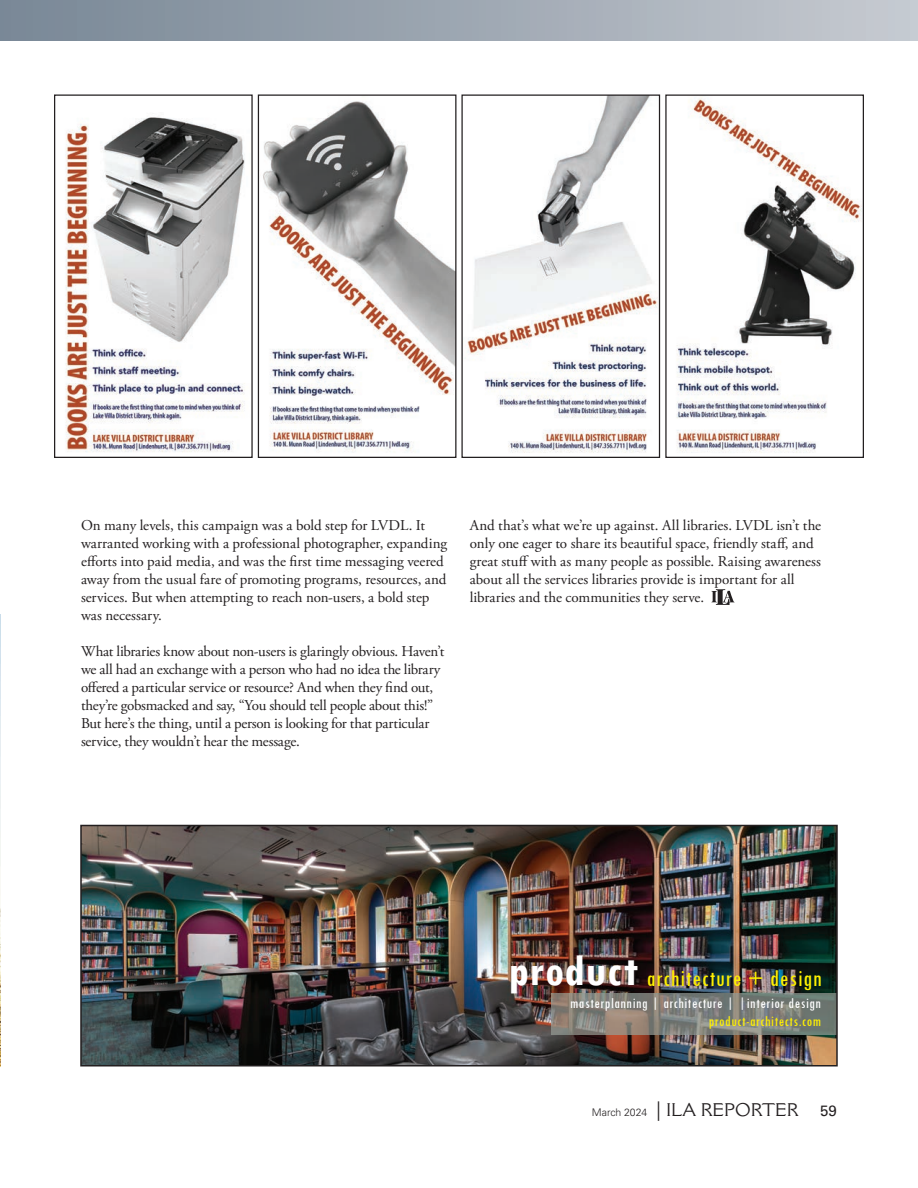
<style>
.page{position:relative;width:918px;height:1188px;background:#fff}
.page>*{position:absolute;margin:0;border:0;box-sizing:border-box;transform-origin:0 0}
.t1{font:700 condensed 45px "Tw Cen";letter-spacing:.02em;color:#fff;scale:1.05 1}
.t2{font:condensed 24px "Tw Cen";letter-spacing:.04em;color:#fff101}
.t3{font:18px "Cantoria MT Std";color:#231f20}
.Bullets{font:15px/18px "Adobe Garamond Pro";letter-spacing:-.01em;color:#231f20}
.t4{font:condensed 15px/18px "Tw Cen";letter-spacing:.04em;color:#fff;text-align:right}
.s1{color:#fff101}
.s2{font-family:"Univers LT Std";font-weight:300;font-size:10.5px}
.s3{font-family:"Univers LT Std";font-weight:300;font-size:19.5px}
.s4{font-family:"Univers LT Std";font-size:15px}
</style>
<div class="page">
<img style="left:0;top:615px;width:1px;height:451px">
<div style="left:0;top:0;width:918px;height:40px;background:linear-gradient(to right,#778695,#c5c9d0)"></div>
<svg style="left:711px;top:589px;width:23px;height:16px"></svg>
<img style="left:83px;top:828px;width:752px;height:235px">
<img style="left:552px;top:994px;width:283px;height:41px">
<div style="left:80px;top:825px;width:758px;height:241px;border:2px solid #231f20"></div>
<img style="left:65px;top:117px;width:180px;height:335px">
<div style="left:54px;top:94px;width:199px;height:364px;border:1px solid #231f20"></div>
<img style="left:465px;top:96px;width:193px;height:357px">
<div style="left:461px;top:94px;width:199px;height:364px;border:1px solid #231f20"></div>
<img style="left:263px;top:101px;width:191px;height:351px">
<div style="left:258px;top:94px;width:198px;height:364px;border:1px solid #231f20"></div>
<img style="left:676px;top:96px;width:186px;height:357px">
<div style="left:665px;top:94px;width:199px;height:364px;border:1px solid #231f20"></div>
<p class="Bullets" style="left:81px;top:517px;width:368px">On many levels, this campaign was a bold step for LVDL. It warranted working with a professional photographer, expanding efforts into paid media, and was the first time messaging veered away from the usual fare of promoting programs, resources, and services. But when attempting to reach non-users, a bold step was necessary.</p>
<p class="Bullets" style="left:81px;top:643px;width:365px">What libraries know about non-users is glaringly obvious. Haven’t we all had an exchange with a person who had no idea the library offered a particular service or resource? And when they find out, they’re gobsmacked and say, “You should tell people about this!” But here’s the thing, until a person is looking for that particular service, they wouldn’t hear the message.</p>
<p class="Bullets" style="left:470px;top:517px;width:353px">And that’s what we’re up against. All libraries. LVDL isn’t the only one eager to share its beautiful space, friendly staff, and great stuff with as many people as possible. Raising awareness about all the services libraries provide is important for all libraries and the communities they serve.</p>
<p class="t1" style="left:509px;top:944px;width:125px">product</p>
<p class="t2" style="left:647px;top:964px;width:177px">architecture + design</p>
<p class="t4" style="left:570px;top:994px;width:253px">masterplanning | architecture | |interior design <span class="s1">product-architects.com</span></p>
<p class="t3" style="left:592px;top:1099px;width:247px"><span class="s2">March 2024</span> <span class="s3">|</span> ILA REPORTER <span class="s4">59</span></p>
</div>
